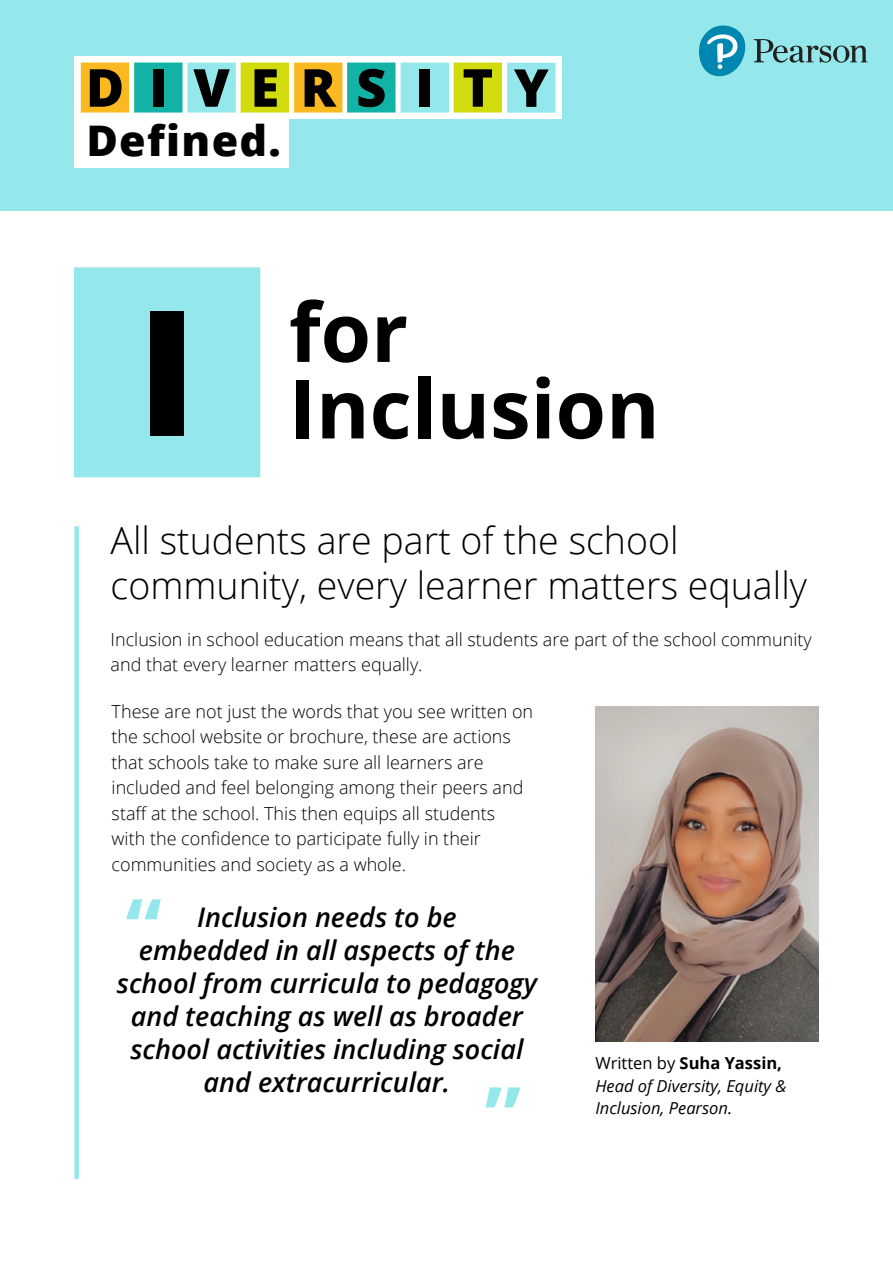
<style>
.page{position:relative;width:893px;height:1263px;background:#fff}
.page>*{position:absolute;margin:0;border:0;box-sizing:border-box;transform-origin:0 0}
.t1{font:800 174px "Open Sans";color:#000}
.t2{font:700 81.6px/76.5px "Open Sans";color:#000}
.t3{font:700 81.6px "Open Sans";color:#94e7ea}
.t4{font:800 52.35px "Open Sans";color:#000}
.Body_Text{font:800 42.15px "Open Sans";letter-spacing:.03em;color:#000}
.Body_Text-2{font:300 37.5px/45px "Open Sans";color:#000}
.t5{font:italic 600 27px/33px "Open Sans";color:#000;text-align:center}
.Body_Text-3{font:300 18px/25.5px "Open Sans";color:#000}
.t6{font:italic 16.5px/22.5px "Open Sans";color:#000}
.s1{font-style:normal}
.s2{font-weight:700;font-style:normal}
</style>
<div class="page">
<div style="left:74px;top:267px;width:186px;height:210px;background:#94e7ea"></div>
<img style="left:595px;top:707px;width:224px;height:335px">
<div style="left:74px;top:526px;width:5px;height:653px;background:#94e7ea"></div>
<div style="left:0;top:0;width:893px;height:210px;background:#94e7ea"></div>
<svg style="left:754px;top:39px;width:114px;height:24px"></svg>
<svg style="left:699px;top:25px;width:47px;height:52px"></svg>
<div style="left:74px;top:56px;width:488px;height:63px;background:#fff"></div>
<svg style="left:81px;top:63px;width:314px;height:50px;background:#9ec978"></svg>
<svg style="left:401px;top:63px;width:154px;height:50px;background:#aee4a6"></svg>
<div style="left:74px;top:116px;width:215px;height:52px;background:#fff"></div>
<p class="t4" style="left:86px;top:48px;width:40px">D</p>
<p class="t4" style="left:149px;top:48px;width:20px">I</p>
<p class="t4" style="left:193px;top:48px;width:195px">V E R S</p>
<p class="t4" style="left:416px;top:48px;width:20px">I</p>
<p class="t4" style="left:462px;top:48px;width:88px">T Y</p>
<p class="Body_Text" style="left:86px;top:109px;width:196px">Defined.</p>
<p class="t1" style="left:137px;top:240px;width:62px">I</p>
<p class="t2" style="left:289px;top:292px;width:372px">for<br>Inclusion</p>
<p class="Body_Text-2" style="left:111px;top:517px;width:698px">All students are part of the school community, every learner matters equally</p>
<p class="Body_Text-3" style="left:111px;top:626px;width:703px">Inclusion in school education means that all students are part of the school community and that every learner matters equally.</p>
<p class="Body_Text-3" style="left:112px;top:698px;width:423px">These are not just the words that you see written on the school website or brochure, these are actions that schools take to make sure all learners are included and feel belonging among their peers and staff at the school. This then equips all students with the confidence to participate fully in their communities and society as a whole.</p>
<p class="t3" style="left:125px;top:870px;width:38px">“</p>
<p class="t5" style="left:117px;top:900px;width:422px">Inclusion needs to be<br>embedded in all aspects of the school from curricula to pedagogy and teaching as well as broader school activities including social and extracurricular.</p>
<p class="t3" style="left:485px;top:1058px;width:38px">”</p>
<p class="t6" style="left:595px;top:1052px;width:193px"><span class="s1">Written by</span> <span class="s2">Suha Yassin,<br></span>Head of Diversity, Equity &amp;<br>Inclusion, Pearson.</p>
</div>
